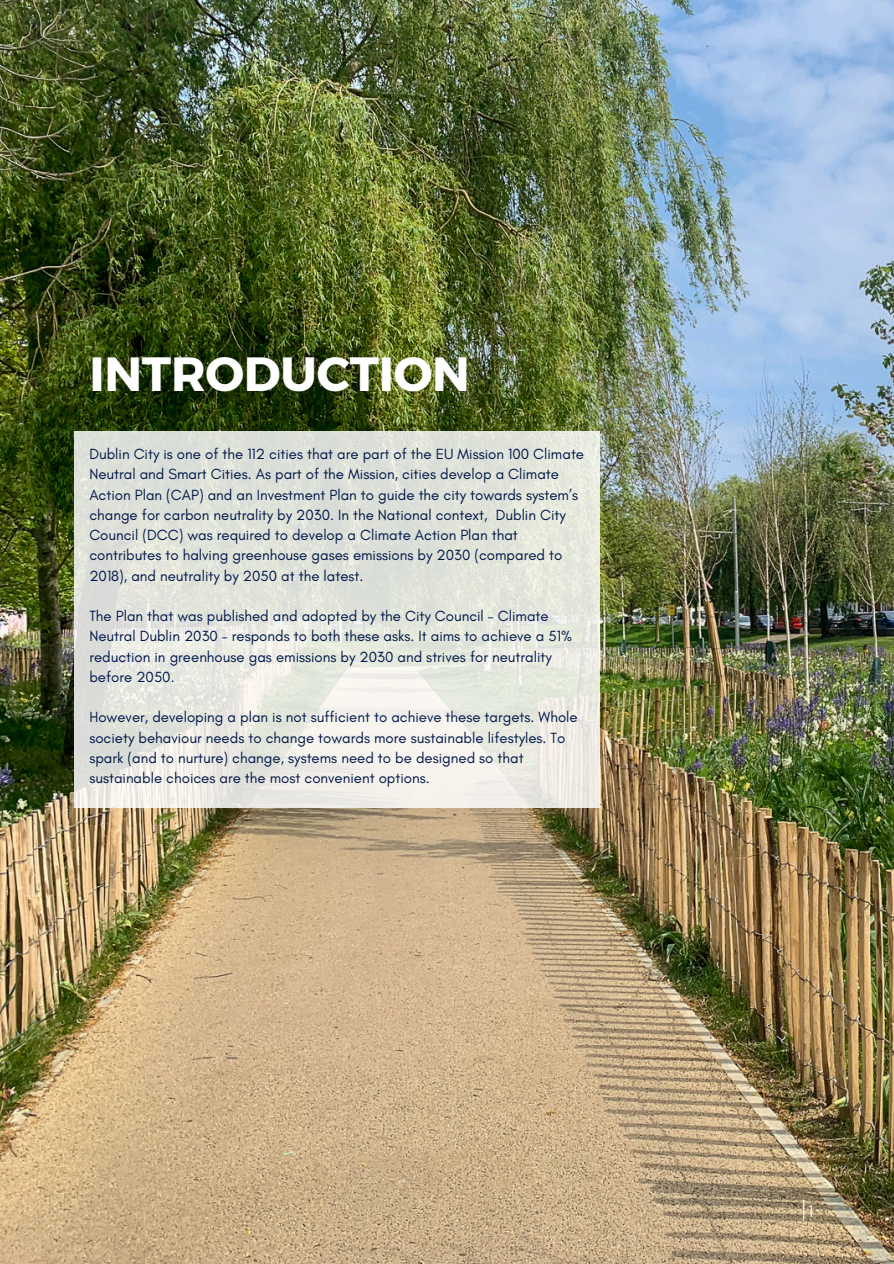
<style>
.page{position:relative;width:894px;height:1264px;background:#fff}
.page>*{position:absolute;margin:0;border:0;box-sizing:border-box;transform-origin:0 0}
.t1{font:700 48px "Montserrat";letter-spacing:-.005em;color:#fff}
.t2{font:16.5px "Glacial Indifference";color:#fff}
.t3{font:15px/20.2px "Glacial Indifference";color:#001748}
</style>
<div class="page">
<img style="left:0;top:0;width:893px;height:1263px">
<svg style="left:803px;top:1199px;width:1px;height:21px"></svg>
<svg style="left:74px;top:431px;width:525px;height:376px;background:#e5e6de"></svg>
<h1 class="t1" style="left:89px;top:342px;width:382px">INTRODUCTION</h1>
<p class="t3" style="left:89px;top:444px;width:496px">Dublin City is one of the 112 cities that are part of the EU Mission 100 Climate Neutral and Smart Cities. As part of the Mission, cities develop a Climate Action Plan (CAP) and an Investment Plan to guide the city towards system’s change for carbon neutrality by 2030. In the National context, Dublin City Council (DCC) was required to develop a Climate Action Plan that contributes to halving greenhouse gases emissions by 2030 (compared to 2018), and neutrality by 2050 at the latest.</p>
<p class="t3" style="left:89px;top:606px;width:484px">The Plan that was published and adopted by the City Council – Climate Neutral Dublin 2030 – responds to both these asks. It aims to achieve a 51% reduction in greenhouse gas emissions by 2030 and strives for neutrality before 2050.</p>
<p class="t3" style="left:89px;top:707px;width:490px">However, developing a plan is not sufficient to achieve these targets. Whole society behaviour needs to change towards more sustainable lifestyles. To spark (and to nurture) change, systems need to be designed so that sustainable choices are the most convenient options.</p>
<p class="t2" style="left:808px;top:1201px;width:6px">1</p>
</div>
